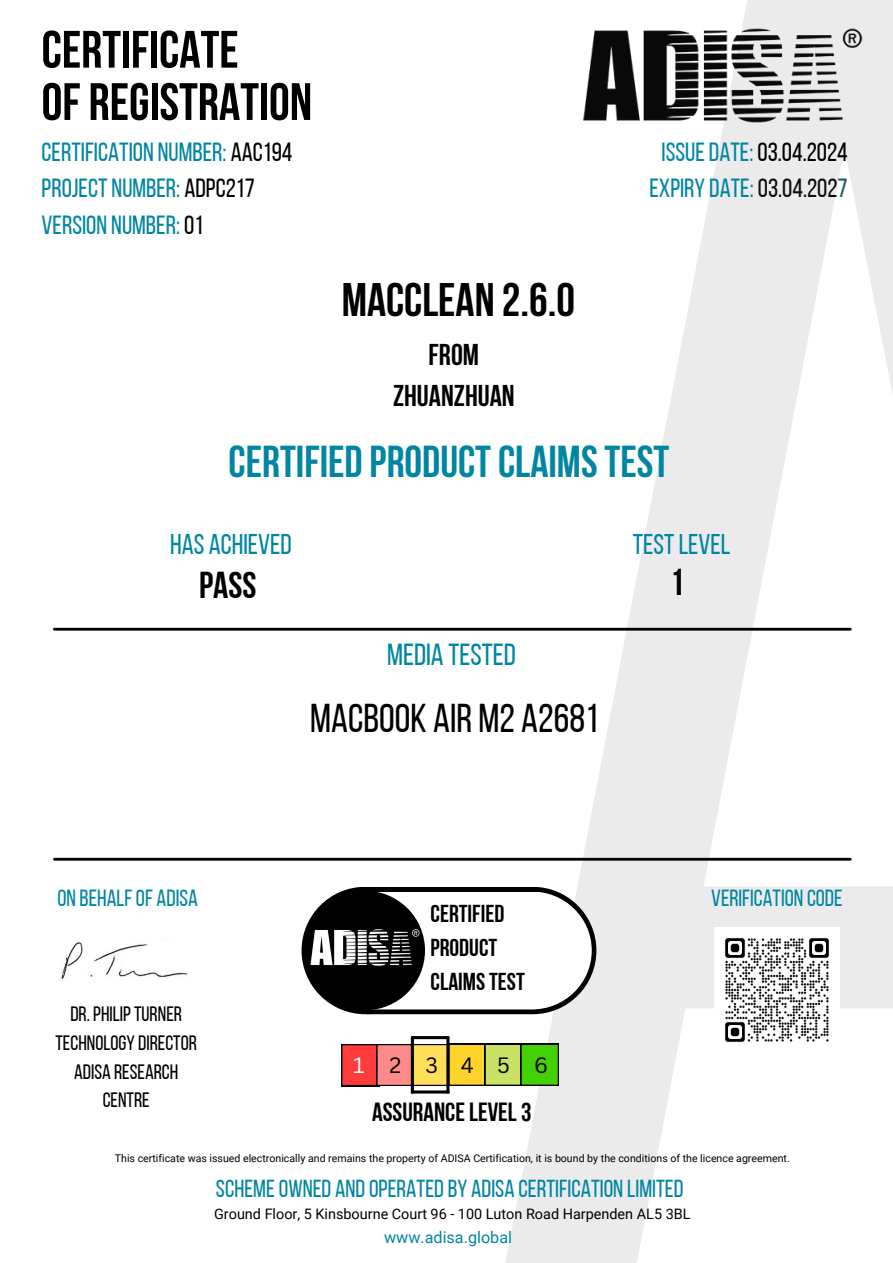
<style>
.page{position:relative;width:893px;height:1263px;background:#fff}
.page>*{position:absolute;margin:0;border:0;box-sizing:border-box;transform-origin:0 0}
.t1{font:700 52.5px/52.3px "Bebas Neue";color:#000}
.t2{font:700 46.88px "Bebas Neue";color:#000}
.t3{font:700 44.55px "Bebas Neue";color:#0085a3}
.t4{font:40.12px "Bebas Neue";color:#000}
.t5{font:37.42px "Bebas Neue Cyrillic";color:#000}
.t6{font:37.28px "Bebas Neue Cyrillic";color:#000}
.t7{font:30.45px "Bebas Neue";color:#0085a3}
.t8{font:700 30px/41.6px "Bebas Neue";color:#000;text-align:center}
.t9{font:28.5px "Bebas Neue";color:#0085a3}
.t10{font:26.25px/36.6px "Bebas Neue";color:#0085a3}
.t11{font:26.25px "Bebas Neue Cyrillic";color:#000}
.t12{font:24.53px "Bebas Neue";color:#0085a3}
.t13{font:24.45px/34.1px "Bebas Neue Cyrillic";color:#000}
.t14{font:23.33px "Bebas Neue";color:#0085a3}
.t15{font:21.6px "Canva Sans";color:#000}
.t16{font:21.6px "Canva Sans";color:#fff}
.t17{font:20.77px/28.7px "Bebas Neue";color:#000;text-align:center}
.t18{font:16.2px "Roboto";color:#0085a3}
.t19{font:14.4px "Roboto";color:#000}
.t20{font:10.57px "Roboto";color:#000}
.s1{color:#000}
.s2{color:#0d0d0d}
.s3{color:#155b6b}
</style>
<div class="page">
<hr style="left:54px;top:628px;width:796px;height:3px;background:#000">
<hr style="left:54px;top:858px;width:796px;height:3px;background:#000">
<div style="left:307px;top:887px;width:289px;height:127px;background:#000;border-radius:64px"></div>
<svg style="left:301px;top:887px;width:128px;height:127px"></svg>
<div style="left:307px;top:891px;width:285px;height:118px;background:#fff"></div>
<div style="left:305px;top:891px;width:120px;height:119px;background:#000;border-radius:50%"></div>
<img style="left:311px;top:929px;width:109px;height:37px">
<div style="left:520px;top:1044px;width:39px;height:42px;background:#000"></div>
<svg style="left:341px;top:1044px;width:217px;height:42px"></svg>
<hr style="left:411px;top:1090px;width:38px;height:3px;background:#000">
<hr style="left:411px;top:1036px;width:37px;height:3px;background:#000">
<hr style="left:411px;top:1037px;width:3px;height:56px;background:#000">
<hr style="left:446px;top:1036px;width:3px;height:57px;background:#000">
<img style="left:582px;top:28px;width:280px;height:95px">
<img style="left:61px;top:942px;width:127px;height:38px">
<img style="left:725px;top:938px;width:104px;height:104px">
<h2 class="t1" style="left:42px;top:28px;width:272px">CERTIFICATE<br>OF REGISTRATION</h2>
<p class="t10" style="left:42px;top:136px;width:252px">CERTIFICATION NUMBER: <span class="s1">AAC194<br></span>PROJECT NUMBER: <span class="s1">ADPC217<br></span>VERSION NUMBER: <span class="s1">01</span></p>
<h6 class="t10" style="left:649px;top:136px;width:200px;text-align:center">ISSUEDATE: <span class="s1">03.04.2024<br></span>EXPIRY DATE: <span class="s2">03.04.202</span><span class="s3">7</span></h6>
<p class="t2" style="left:342px;top:281px;width:235px">MACCLEAN 2.6.0</p>
<h6 class="t8" style="left:393px;top:336px;width:123px">FROM<br>ZHUANZHUAN</h6>
<p class="t3" style="left:228px;top:443px;width:442px">CERTIFIED PRODUCTCLAIMSTEST</p>
<p class="t9" style="left:170px;top:533px;width:123px">HAS ACHIEVED</p>
<p class="t9" style="left:633px;top:533px;width:99px">TESTLEVEL</p>
<p class="t5" style="left:199px;top:570px;width:59px">PASS</p>
<p class="t6" style="left:670px;top:567px;width:16px">1</p>
<p class="t7" style="left:387px;top:643px;width:130px">MEDIA TESTED</p>
<p class="t4" style="left:310px;top:702px;width:290px">MACBOOK AIR M2 A2681</p>
<h3 class="t14" style="left:57px;top:888px;width:142px">ON BEHALFOF ADISA</h3>
<p class="t14" style="left:711px;top:888px;width:133px">VERIFICATION CODE</p>
<h6 class="t13" style="left:430px;top:899px;width:96px">CERTIFIED<br>PRODUCT<br>CLAIMSTEST</h6>
<h5 class="t17" style="left:70px;top:1002px;width:113px">DR. PHILIPTURNER</h5>
<h3 class="t17" style="left:55px;top:1030px;width:143px">TECHNOLOGY DIRECTOR</h3>
<h5 class="t17" style="left:74px;top:1059px;width:106px">ADISA RESEARCH<br>CENTRE</h5>
<p class="t16" style="left:353px;top:1049px;width:13px">1</p>
<p class="t15" style="left:389px;top:1050px;width:13px">2</p>
<p class="t15" style="left:425px;top:1049px;width:14px">3</p>
<h1 class="t15" style="left:461px;top:1050px;width:15px">4</h1>
<p class="t15" style="left:497px;top:1050px;width:14px">5</p>
<h6 class="t15" style="left:534px;top:1050px;width:15px">6</h6>
<p class="t11" style="left:372px;top:1101px;width:161px">ASSURANCELEVEL3</p>
<p class="t20" style="left:115px;top:1152px;width:676px">This certificate was issued electronically and remains the property of ADISA Certification, it is bound by the conditions of the licence agreement.</p>
<h6 class="t12" style="left:216px;top:1179px;width:469px">SCHEMEOWNED ANDOPERATEDBY ADISA CERTIFICATION LIMITED</h6>
<p class="t18" style="left:384px;top:1228px;width:129px">www.adisa.global</p>
<p class="t19" style="left:214px;top:1206px;width:478px">Ground Floor, 5 Kinsbourne Court 96 - 100 Luton Road Harpenden AL5 3BL</p>
</div>
